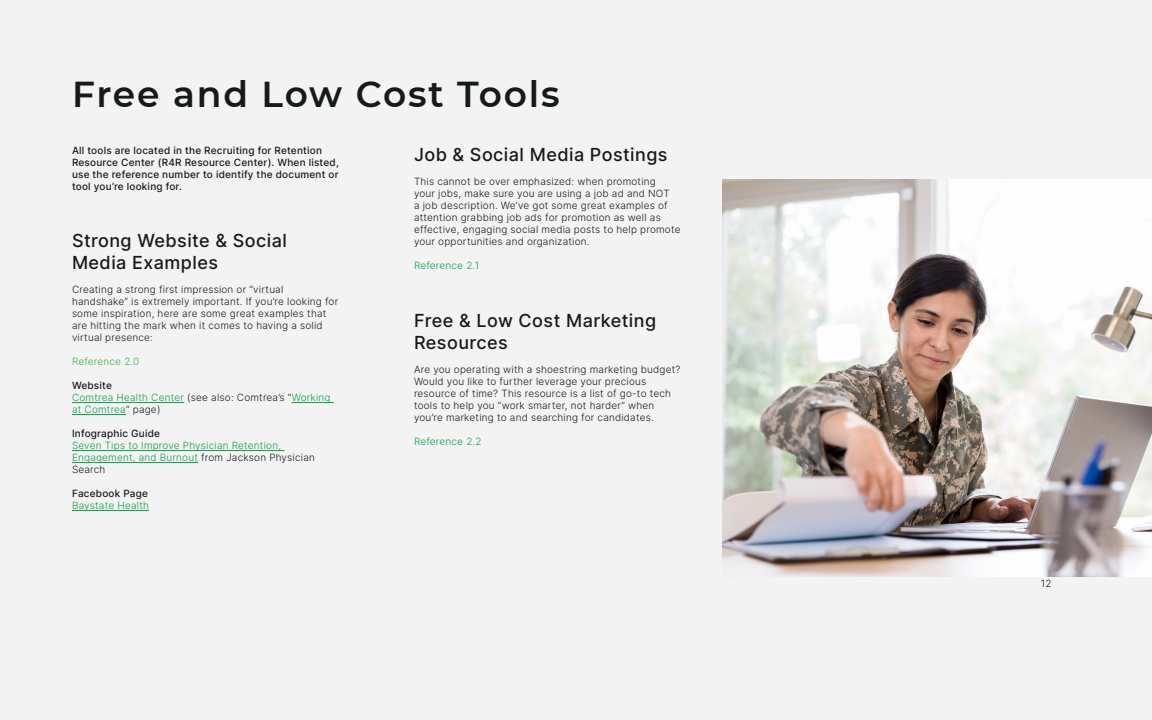
<style>
.page{position:relative;width:1152px;height:720px;background:#f3f3f3}
.page>*{position:absolute;margin:0;border:0;box-sizing:border-box;transform-origin:0 0}
.t1{font:600 36px "Montserrat";letter-spacing:.05em;color:#151b18}
.t2{font:18px/21.6px "Inter";letter-spacing:.025em;color:#151b18}
.t3{font:300 10px/12px "Inter";letter-spacing:.02em;color:#151b18}
.t4{font:10px/12px "Inter";letter-spacing:.02em;color:#151b18}
.t5{font:300 10px/12px "Inter";letter-spacing:.02em;color:#119a48}
.t6{font:300 10px "Inter";letter-spacing:.02em;color:#40ae49}
.s1{color:#151b18}
</style>
<div class="page">
<img style="left:723px;top:179px;width:429px;height:398px">
<hr style="left:72px;top:402px;width:112px;height:1px;background:#119a48">
<hr style="left:292px;top:402px;width:42px;height:1px;background:#119a48">
<hr style="left:72px;top:414px;width:54px;height:1px;background:#119a48">
<hr style="left:72px;top:450px;width:212px;height:1px;background:#119a48">
<hr style="left:72px;top:462px;width:126px;height:1px;background:#119a48">
<hr style="left:72px;top:510px;width:77px;height:1px;background:#119a48">
<p class="t1" style="left:72px;top:69px;width:489px">Free and Low Cost Tools</p>
<p class="t4" style="left:72px;top:144px;width:268px">All tools are located in the Recruiting for Retention Resource Center (R4R Resource Center). When listed, use the reference number to identify the document or tool you’re looking for.</p>
<p class="t2" style="left:72px;top:230px;width:217px">Strong Website &amp; Social<br>Media Examples</p>
<p class="t3" style="left:72px;top:283px;width:268px">Creating a strong first impression or “virtual handshake” is extremely important. If you’re looking for some inspiration, here are some great examples that are hitting the mark when it comes to having a solid virtual presence:</p>
<p class="t6" style="left:72px;top:354px;width:69px">Reference 2.0</p>
<p class="t4" style="left:72px;top:379px;width:41px">Website</p>
<p class="t5" style="left:72px;top:391px;width:260px">Comtrea Health Center <span class="s1">(see also: Comtrea’s “</span>Working at Comtrea<span class="s1">” page)</span></p>
<p class="t4" style="left:72px;top:427px;width:90px">Infographic Guide</p>
<p class="t5" style="left:72px;top:439px;width:244px">Seven Tips to Improve Physician Retention,<br>Engagement, and Burnout <span class="s1">from Jackson Physician<br>Search</span></p>
<p class="t4" style="left:72px;top:487px;width:78px">Facebook Page</p>
<p class="t5" style="left:72px;top:499px;width:79px">Baystate Health</p>
<p class="t2" style="left:414px;top:144px;width:255px">Job &amp; Social Media Postings</p>
<p class="t3" style="left:414px;top:176px;width:268px">This cannot be over emphasized: when promoting<br>your jobs, make sure you are using a job ad and NOT<br>a job description. We’ve got some great examples of attention grabbing job ads for promotion as well as effective, engaging social media posts to help promote your opportunities and organization.</p>
<p class="t5" style="left:414px;top:260px;width:67px">Reference 2.1</p>
<p class="t2" style="left:414px;top:309px;width:244px">Free &amp; Low Cost Marketing<br>Resources</p>
<p class="t3" style="left:414px;top:363px;width:268px">Are you operating with a shoestring marketing budget?<br>Would you like to further leverage your precious resource of time? This resource is a list of go-to tech tools to help you “work smarter, not harder” when you’re marketing to and searching for candidates.</p>
<p class="t5" style="left:414px;top:435px;width:69px">Reference 2.2</p>
<p class="t3" style="left:1041px;top:577px;width:12px">12</p>
</div>
